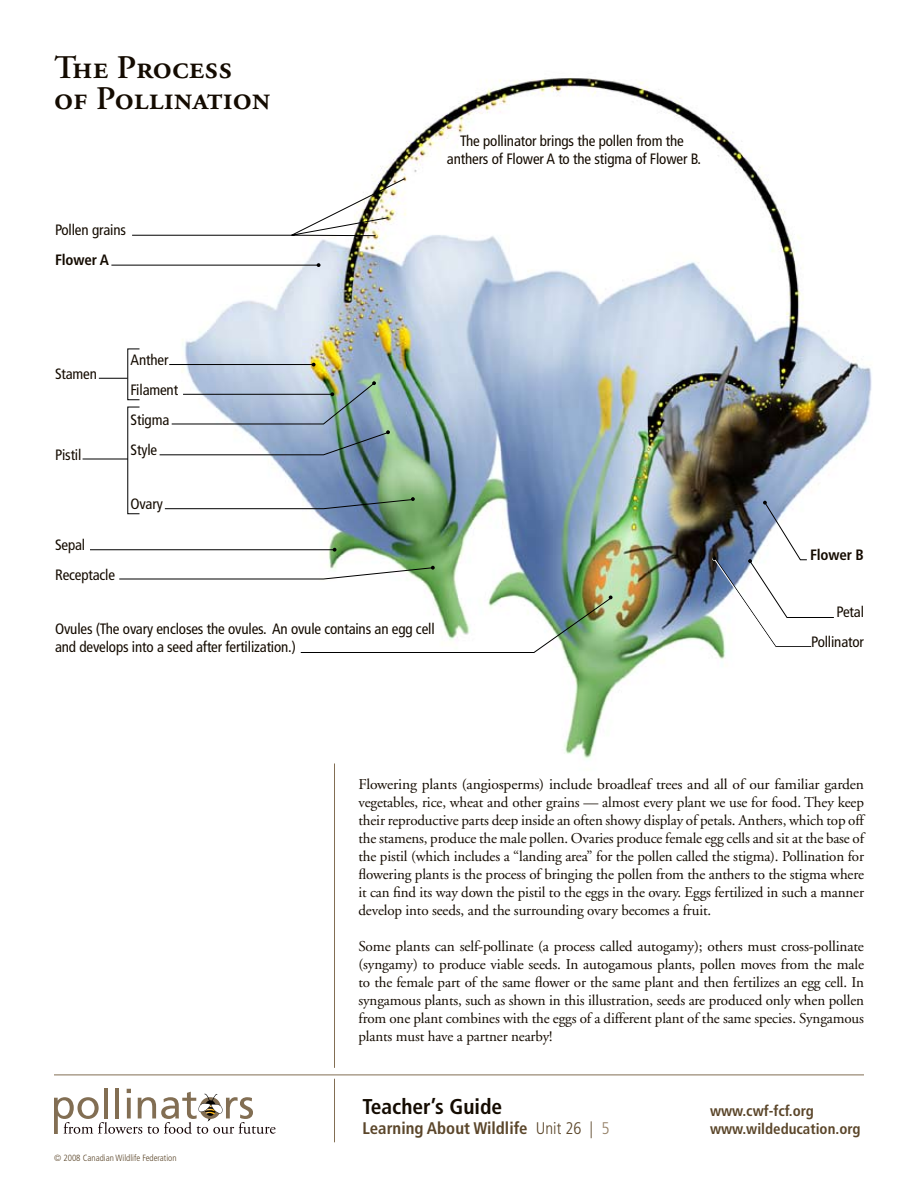
<style>
.page{position:relative;width:918px;height:1188px;background:#fff}
.page>*{position:absolute;margin:0;border:0;box-sizing:border-box;transform-origin:0 0}
.t1{font:33px/30.6px "Adobe Garamond Semibold SC";color:#140b01}
.t2{font:700 condensed 21.45px "Frutiger";color:#140b01}
.t3{font:700 condensed 16.8px "Frutiger";color:#5b462a}
.t4{font:15px/18px "Adobe Garamond";letter-spacing:-.01em;color:#140b01;text-align:justify;scale:1.04 1}
.t5{font:15px/18px "Adobe Garamond";letter-spacing:-.01em;color:#140b01;text-align:justify}
.t6{font:condensed 15px/30px "Frutiger";letter-spacing:-.01em;color:#140b01}
.t7{font:700 condensed 15px/18px "Frutiger";color:#5b462a}
.t8{font:700 condensed 15px "Frutiger";letter-spacing:-.01em;color:#140b01}
.t9{font:300 condensed 9px "Frutiger";color:#5b462a}
.s1{font-weight:300}
.s2{font-weight:300;color:#968269}
</style>
<div class="page">
<hr style="left:104px;top:1088px;width:4px;height:30px;background:#826e53">
<hr style="left:116px;top:1088px;width:3px;height:30px;background:#826e53">
<svg style="left:54px;top:1089px;width:222px;height:45px"></svg>
<hr style="left:334px;top:1079px;width:1px;height:63px;background:#826e53">
<hr style="left:54px;top:1075px;width:810px;height:1px;background:#826e53">
<img style="left:165px;top:78px;width:707px;height:686px">
<hr style="left:111px;top:265px;width:208px;height:1px;background:#000">
<svg style="left:99px;top:378px;width:29px;height:1px"></svg>
<hr style="left:169px;top:364px;width:145px;height:1px;background:#000">
<hr style="left:83px;top:459px;width:45px;height:1px;background:#000">
<hr style="left:90px;top:549px;width:244px;height:1px;background:#000">
<svg style="left:132px;top:178px;width:274px;height:58px"></svg>
<svg style="left:317px;top:263px;width:4px;height:4px"></svg>
<svg style="left:312px;top:363px;width:4px;height:4px"></svg>
<svg style="left:159px;top:381px;width:231px;height:75px"></svg>
<svg style="left:164px;top:497px;width:251px;height:12px"></svg>
<svg style="left:333px;top:548px;width:4px;height:4px"></svg>
<svg style="left:119px;top:566px;width:316px;height:14px"></svg>
<svg style="left:300px;top:595px;width:313px;height:58px"></svg>
<hr style="left:334px;top:764px;width:1px;height:304px;background:#826e53">
<svg style="left:712px;top:501px;width:123px;height:147px"></svg>
<h1 class="t1" style="left:54px;top:53px;width:218px">The Process of Pollination</h1>
<p class="t6" style="left:55px;top:215px;width:72px">Pollen grains</p>
<p class="t8" style="left:55px;top:251px;width:55px">Flower A</p>
<p class="t6" style="left:447px;top:132px;width:256px;line-height:18px;text-align:center">The pollinator brings the pollen from the anthers of Flower A to the stigma of Flower B.</p>
<p class="t6" style="left:55px;top:359px;width:44px">Stamen</p>
<p class="t6" style="left:55px;top:440px;width:28px">Pistil</p>
<p class="t6" style="left:131px;top:345px;width:49px">Anther<br>Filament<br>Stigma<br>Style</p>
<p class="t6" style="left:131px;top:489px;width:34px">Ovary</p>
<p class="t6" style="left:55px;top:530px;width:62px">Sepal<br>Receptacle</p>
<p class="t6" style="left:55px;top:620px;width:381px;line-height:18px">Ovules (The ovary encloses the ovules. An ovule contains an egg cell and develops into a seed after fertilization.)</p>
<p class="t8" style="left:810px;top:546px;width:55px">Flower B</p>
<p class="t6" style="left:811px;top:597px;width:54px;text-align:right">Petal<br>Pollinator</p>
<p class="t4" style="left:358px;top:776px;width:488px">Flowering plants (angiosperms) include broadleaf trees and all of our familiar garden vegetables, rice, wheat and other grains — almost every plant we use for food. They keep their reproductive parts deep inside an often showy display of petals. Anthers, which top off the stamens, produce the male pollen. Ovaries produce female egg cells and sit at the base of the pistil (which includes a “landing area” for the pollen called the stigma). Pollination for flowering plants is the process of bringing the pollen from the anthers to the stigma where it can find its way down the pistil to the eggs in the ovary. Eggs fertilized in such a manner develop into seeds, and the surrounding ovary becomes a fruit.</p>
<p class="t5" style="left:358px;top:938px;width:507px">Some plants can self-pollinate (a process called autogamy); others must cross-pollinate (syngamy) to produce viable seeds. In autogamous plants, pollen moves from the male to the female part of the same flower or the same plant and then fertilizes an egg cell. In syngamous plants, such as shown in this illustration, seeds are produced only when pollen from one plant combines with the eggs of a different plant of the same species. Syngamous plants must have a partner nearby!</p>
<p class="t9" style="left:54px;top:1153px;width:124px">© 2008 Canadian Wildlife Federation</p>
<h2 class="t2" style="left:362px;top:1094px;width:141px">Teacher’s Guide</h2>
<p class="t3" style="left:362px;top:1118px;width:249px">Learning About Wildlife <span class="s1">Unit 26 |</span> <span class="s2">5</span></p>
<p class="t7" style="left:710px;top:1102px;width:152px">www.cwf-fcf.org www.wildeducation.org</p>
</div>
